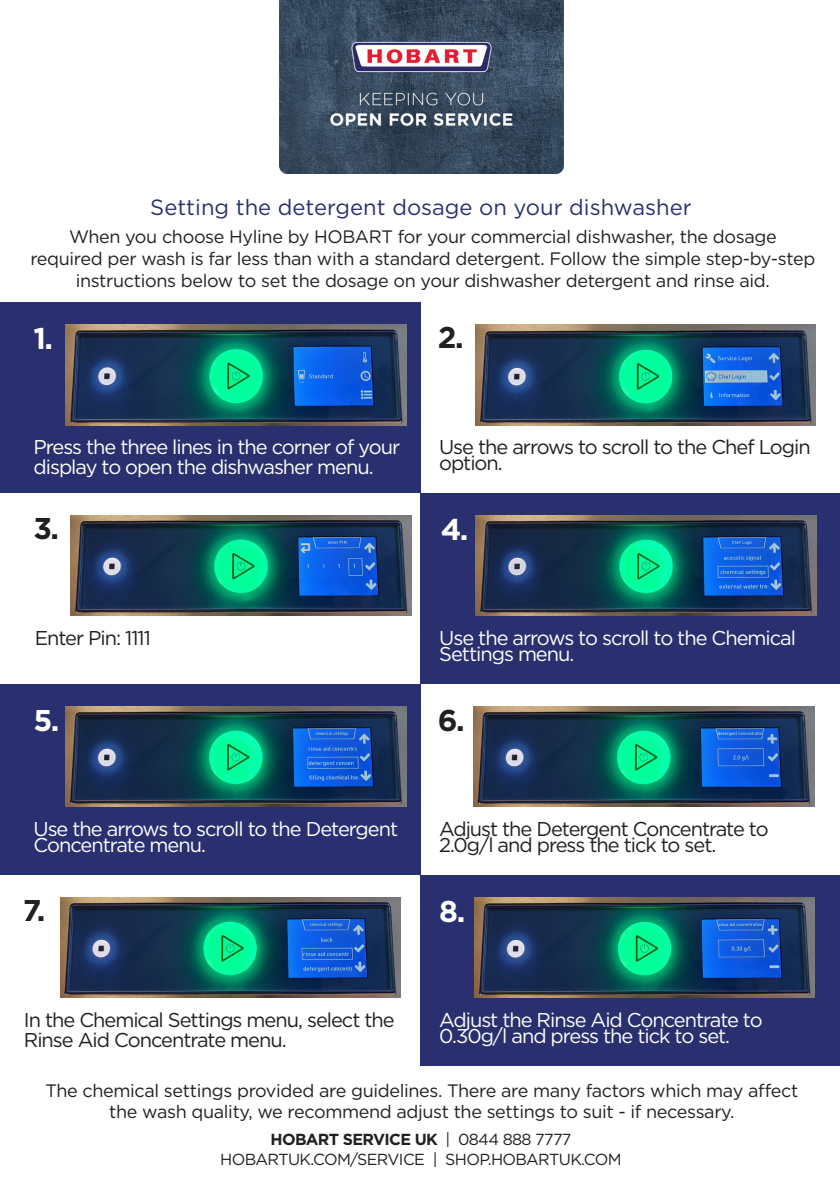
<style>
.page{position:relative;width:840px;height:1191px;background:#fff}
.page>*{position:absolute;margin:0;border:0;box-sizing:border-box;transform-origin:0 0}
.t1{font:700 30px "Gotham";color:#fff}
.t2{font:700 30px "Gotham";color:#231f20}
.t3{font:22px "Gotham";color:#2a306f}
.t4{font:20px/16px "Gotham";letter-spacing:-.05em;color:#fff}
.t5{font:20px/16px "Gotham";letter-spacing:-.05em;color:#231f20}
.t6{font:18px/21.6px "Gotham";letter-spacing:-.02em;color:#231f20;text-align:center}
.t7{font:16px "Gotham";letter-spacing:-.04em;color:#231f20}
.t8{font:700 16px "Gotham";letter-spacing:-.04em;color:#231f20}
.s1{font-weight:400}
</style>
<div class="page">
<img style="left:279px;top:0;width:284px;height:174px">
<div style="left:0;top:302px;width:420px;height:191px;background:#2a306f"></div>
<img style="left:65px;top:324px;width:341px;height:101px">
<div style="left:420px;top:493px;width:419px;height:191px;background:#2a306f"></div>
<img style="left:475px;top:515px;width:340px;height:101px">
<div style="left:0;top:684px;width:420px;height:191px;background:#2a306f"></div>
<img style="left:65px;top:706px;width:341px;height:101px">
<div style="left:420px;top:875px;width:419px;height:191px;background:#2a306f"></div>
<img style="left:474px;top:897px;width:340px;height:100px">
<img style="left:475px;top:325px;width:340px;height:100px">
<img style="left:473px;top:706px;width:341px;height:101px">
<img style="left:71px;top:515px;width:340px;height:101px">
<img style="left:60px;top:897px;width:340px;height:100px">
<p class="t3" style="left:150px;top:193px;width:542px">Setting the detergent dosage on your dishwasher</p>
<p class="t6" style="left:69px;top:226px;width:708px">When you choose Hyline by HOBART for your commercial dishwasher, the dosage</p>
<p class="t6" style="left:30px;top:247px;width:786px">required per wash is far less than with a standard detergent. Follow the simple step-by-step instructions below to set the dosage on your dishwasher detergent and rinse aid.</p>
<p class="t1" style="left:33px;top:318px;width:21px">1.</p>
<p class="t2" style="left:437px;top:318px;width:27px">2.</p>
<p class="t4" style="left:33px;top:438px;width:368px">Press the three lines in the corner of your</p>
<p class="t4" style="left:33px;top:458px;width:341px">display to open the dishwasher menu.</p>
<p class="t5" style="left:439px;top:439px;width:373px">Use the arrows to scroll to the Chef Login option.</p>
<p class="t2" style="left:33px;top:508px;width:27px">3.</p>
<p class="t1" style="left:440px;top:509px;width:29px">4.</p>
<p class="t5" style="left:35px;top:629px;width:118px">Enter Pin: 1111</p>
<p class="t4" style="left:439px;top:629px;width:358px">Use the arrows to scroll to the Chemical<br>Settings menu.</p>
<p class="t1" style="left:33px;top:700px;width:27px">5.</p>
<p class="t2" style="left:437px;top:700px;width:28px">6.</p>
<p class="t4" style="left:33px;top:820px;width:366px">Use the arrows to scroll to the Detergent<br>Concentrate menu.</p>
<p class="t5" style="left:439px;top:820px;width:331px">Adjust the Detergent Concentrate to<br>2.0g/l and press the tick to set.</p>
<p class="t2" style="left:23px;top:890px;width:24px">7.</p>
<p class="t1" style="left:439px;top:891px;width:27px">8.</p>
<p class="t5" style="left:24px;top:1009px;width:372px;line-height:20px">In the Chemical Settings menu, select the<br>Rinse Aid Concentrate menu.</p>
<p class="t4" style="left:439px;top:1011px;width:325px">Adjust the Rinse Aid Concentrate to<br>0.30g/l and press the tick to set.</p>
<p class="t6" style="left:45px;top:1079px;width:754px">The chemical settings provided are guidelines. There are many factors which may affect</p>
<p class="t6" style="left:109px;top:1100px;width:626px">the wash quality, we recommend adjust the settings to suit - if necessary.</p>
<p class="t8" style="left:270px;top:1128px;width:302px">HOBART SERVICE UK <span class="s1">| 0844 888 7777</span></p>
<p class="t7" style="left:220px;top:1149px;width:402px">HOBARTUK.COM/SERVICE | SHOP.HOBARTUK.COM</p>
</div>
